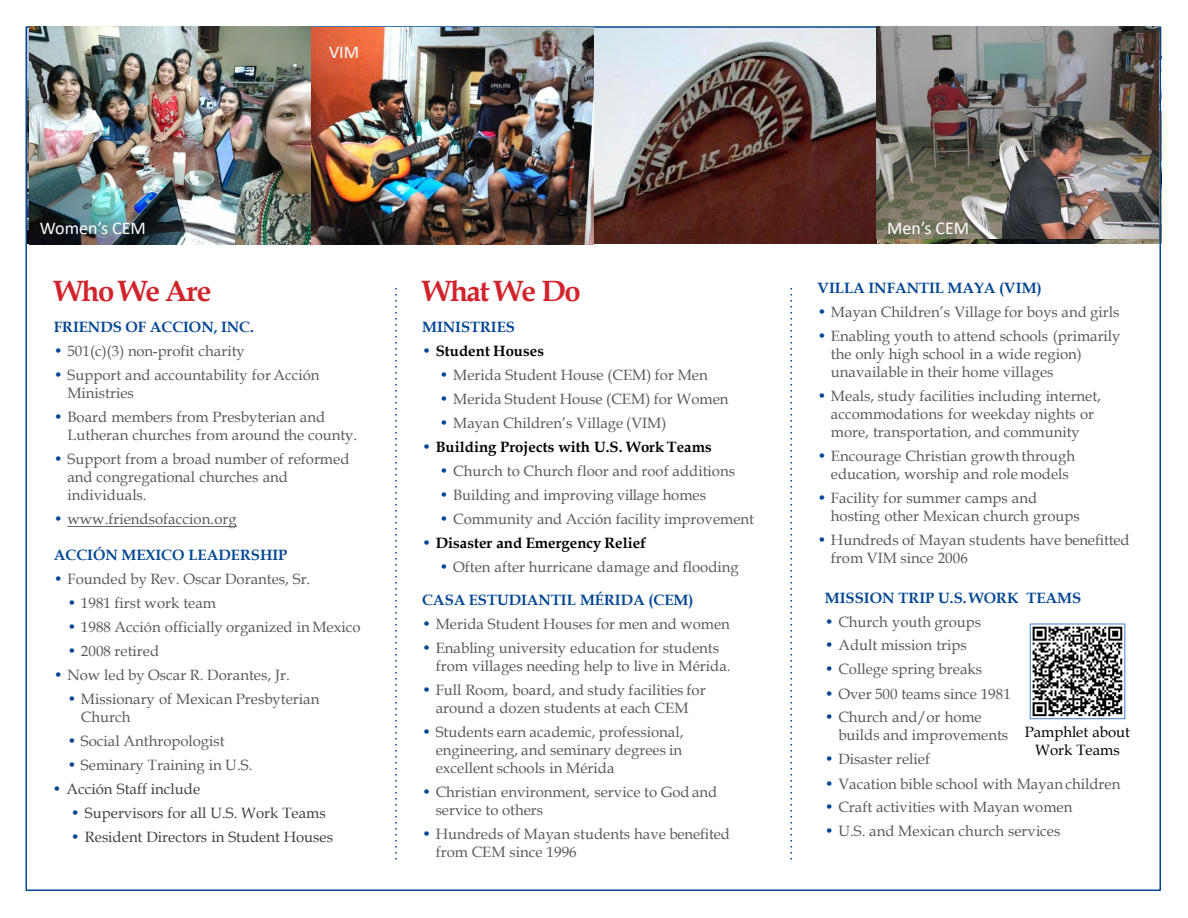
<style>
.page{position:relative;width:1188px;height:918px;background:#fff}
.page>*{position:absolute;margin:0;border:0;box-sizing:border-box;transform-origin:0 0}
.t1{font:700 29.4px "Book Antiqua";letter-spacing:-.05em;color:#d2232a}
.t2{font:18px "Calibri";color:#fff}
.t3{font:15px/18px "Book Antiqua";color:#58595b}
.t4{font:700 15px "Book Antiqua";color:#034694}
.t5{font:15px "Book Antiqua";color:#404040}
.t6{font:700 15px "Book Antiqua";letter-spacing:.005em;color:#000}
.t7{font:15px/18px "Book Antiqua";color:#000;text-align:center}
.s1{color:#034694}
.s2{font-weight:400;color:#034694}
</style>
<div class="page">
<img style="left:594px;top:29px;width:564px;height:214px">
<svg style="left:67px;top:526px;width:170px;height:1px"></svg>
<svg style="left:395px;top:288px;width:2px;height:572px"></svg>
<svg style="left:790px;top:288px;width:2px;height:572px"></svg>
<img style="left:29px;top:26px;width:565px;height:218px">
<img style="left:876px;top:26px;width:283px;height:212px">
<img style="left:1032px;top:626px;width:91px;height:91px">
<div style="left:1030px;top:623px;width:95px;height:96px;border:1px solid #558ed5"></div>
<p class="t2" style="left:329px;top:40px;width:32px">VIM</p>
<p class="t2" style="left:40px;top:215px;width:107px">Women’s CEM</p>
<p class="t2" style="left:887px;top:215px;width:84px">Men’s CEM</p>
<h2 class="t1" style="left:54px;top:271px;width:159px">Who We Are</h2>
<p class="t4" style="left:54px;top:317px;width:201px">FRIENDS OF ACCION, INC.</p>
<p class="t3" style="left:54px;top:342px;width:193px"><span class="s1">•</span> 501(c)(3) non-profit charity</p>
<p class="t3" style="left:67px;top:366px;width:254px;text-indent:-14px"><span class="s1">•</span> Support and accountability for Acción<br>Ministries</p>
<p class="t3" style="left:67px;top:408px;width:291px;text-indent:-14px"><span class="s1">•</span> Board members from Presbyterian and<br>Lutheran churches from around the county.</p>
<p class="t3" style="left:67px;top:450px;width:284px;text-indent:-14px"><span class="s1">•</span> Support from a broad number of reformed and congregational churches and individuals.</p>
<p class="t3" style="left:54px;top:510px;width:184px"><span class="s1">•</span> www.friendsofaccion.org</p>
<p class="t4" style="left:54px;top:545px;width:235px">ACCIÓN MEXICO LEADERSHIP</p>
<p class="t3" style="left:54px;top:570px;width:258px"><span class="s1">•</span> Founded by Rev. Oscar Dorantes, Sr.</p>
<p class="t3" style="left:67px;top:594px;width:150px"><span class="s1">•</span> 1981 first work team</p>
<p class="t3" style="left:67px;top:618px;width:295px"><span class="s1">•</span> 1988 Acción officially organized in Mexico</p>
<p class="t3" style="left:67px;top:642px;width:93px"><span class="s1">•</span> 2008 retired</p>
<p class="t3" style="left:54px;top:666px;width:237px"><span class="s1">•</span> Now led by Oscar R. Dorantes, Jr.</p>
<p class="t3" style="left:67px;top:690px;width:254px"><span class="s1">•</span> Missionary of Mexican Presbyterian</p>
<p class="t3" style="left:81px;top:708px;width:51px">Church</p>
<p class="t3" style="left:67px;top:732px;width:159px"><span class="s1">•</span> Social Anthropologist</p>
<p class="t3" style="left:67px;top:756px;width:186px"><span class="s1">•</span> Seminary Training in U.S.</p>
<p class="t5" style="left:52px;top:778px;width:149px"><span class="s1">•</span> Acción Staff include</p>
<p class="t5" style="left:71px;top:803px;width:256px"><span class="s1">•</span> Supervisors for all U.S. Work Teams</p>
<p class="t5" style="left:71px;top:826px;width:264px"><span class="s1">•</span> Resident Directors in Student Houses</p>
<p class="t1" style="left:422px;top:271px;width:160px">What We Do</p>
<p class="t4" style="left:422px;top:316px;width:94px">MINISTRIES</p>
<p class="t6" style="left:422px;top:341px;width:123px"><span class="s2">•</span> Student Houses</p>
<p class="t3" style="left:440px;top:365px;width:270px"><span class="s1">•</span> Merida Student House (CEM) for Men</p>
<p class="t3" style="left:440px;top:389px;width:290px"><span class="s1">•</span> Merida Student House (CEM) for Women</p>
<p class="t3" style="left:440px;top:413px;width:228px"><span class="s1">•</span> Mayan Children’s Village (VIM)</p>
<p class="t6" style="left:422px;top:437px;width:291px"><span class="s2">•</span> Building Projects with U.S. Work Teams</p>
<p class="t3" style="left:440px;top:461px;width:297px"><span class="s1">•</span> Church to Church floor and roof additions</p>
<p class="t3" style="left:440px;top:485px;width:268px"><span class="s1">•</span> Building and improving village homes</p>
<p class="t3" style="left:440px;top:509px;width:316px"><span class="s1">•</span> Community and Acción facility improvement</p>
<p class="t6" style="left:422px;top:533px;width:225px"><span class="s2">•</span> Disaster and Emergency Relief</p>
<p class="t3" style="left:440px;top:557px;width:301px"><span class="s1">•</span> Often after hurricane damage and flooding</p>
<p class="t4" style="left:422px;top:590px;width:273px">CASA ESTUDIANTIL MÉRIDA (CEM)</p>
<p class="t3" style="left:422px;top:615px;width:309px"><span class="s1">•</span> Merida Student Houses for men and women</p>
<p class="t3" style="left:436px;top:639px;width:296px;text-indent:-14px"><span class="s1">•</span> Enabling university education for students from villages needing help to live in Mérida.</p>
<p class="t3" style="left:422px;top:681px;width:285px;text-align:center"><span class="s1">•</span> Full Room, board, and study facilities for around a dozen students at each CEM</p>
<p class="t3" style="left:436px;top:723px;width:249px;text-align:justify;text-indent:-14px"><span class="s1">•</span> Students earn academic, professional, engineering, and seminary degrees in excellent schools in Mérida</p>
<p class="t3" style="left:436px;top:783px;width:283px;text-indent:-14px"><span class="s1">•</span> Christian environment, service to God and service to others</p>
<p class="t3" style="left:436px;top:825px;width:296px;text-indent:-14px"><span class="s1">•</span> Hundreds of Mayan students have benefited from CEM since 1996</p>
<p class="t4" style="left:817px;top:278px;width:226px">VILLA INFANTIL MAYA (VIM)</p>
<p class="t3" style="left:817px;top:303px;width:304px"><span class="s1">•</span> Mayan Children’s Village for boys and girls</p>
<p class="t3" style="left:831px;top:327px;width:291px;text-indent:-14px"><span class="s1">•</span> Enabling youth to attend schools (primarily the only high school in a wide region) unavailable in their home villages</p>
<p class="t3" style="left:817px;top:387px;width:285px;text-align:center"><span class="s1">•</span> Meals, study facilities including internet, accommodations for weekday nights or more, transportation, and community</p>
<p class="t3" style="left:817px;top:447px;width:259px;text-align:center"><span class="s1">•</span> Encourage Christian growth through education, worship and role models</p>
<p class="t3" style="left:831px;top:489px;width:250px;text-indent:-14px"><span class="s1">•</span> Facility for summer camps and hosting other Mexican church groups</p>
<p class="t3" style="left:831px;top:531px;width:300px;text-indent:-14px"><span class="s1">•</span> Hundreds of Mayan students have benefitted from VIM since 2006</p>
<p class="t4" style="left:825px;top:587px;width:258px">MISSION TRIP U.S.WORK TEAMS</p>
<p class="t3" style="left:825px;top:612px;width:158px"><span class="s1">•</span> Church youth groups</p>
<p class="t3" style="left:825px;top:636px;width:144px"><span class="s1">•</span> Adult mission trips</p>
<p class="t3" style="left:825px;top:660px;width:159px"><span class="s1">•</span> College spring breaks</p>
<p class="t3" style="left:825px;top:684px;width:188px"><span class="s1">•</span> Over 500 teams since 1981</p>
<p class="t3" style="left:838px;top:708px;width:171px;text-indent:-14px"><span class="s1">•</span> Church and/or home builds and improvements</p>
<p class="t3" style="left:825px;top:750px;width:107px"><span class="s1">•</span> Disaster relief</p>
<p class="t3" style="left:825px;top:774px;width:297px"><span class="s1">•</span> Vacation bible school with Mayan children</p>
<p class="t3" style="left:825px;top:798px;width:249px"><span class="s1">•</span> Craft activities with Mayan women</p>
<p class="t3" style="left:825px;top:822px;width:237px"><span class="s1">•</span> U.S. and Mexican church services</p>
<p class="t7" style="left:1025px;top:722px;width:107px">Pamphlet about<br>Work Teams</p>
</div>
